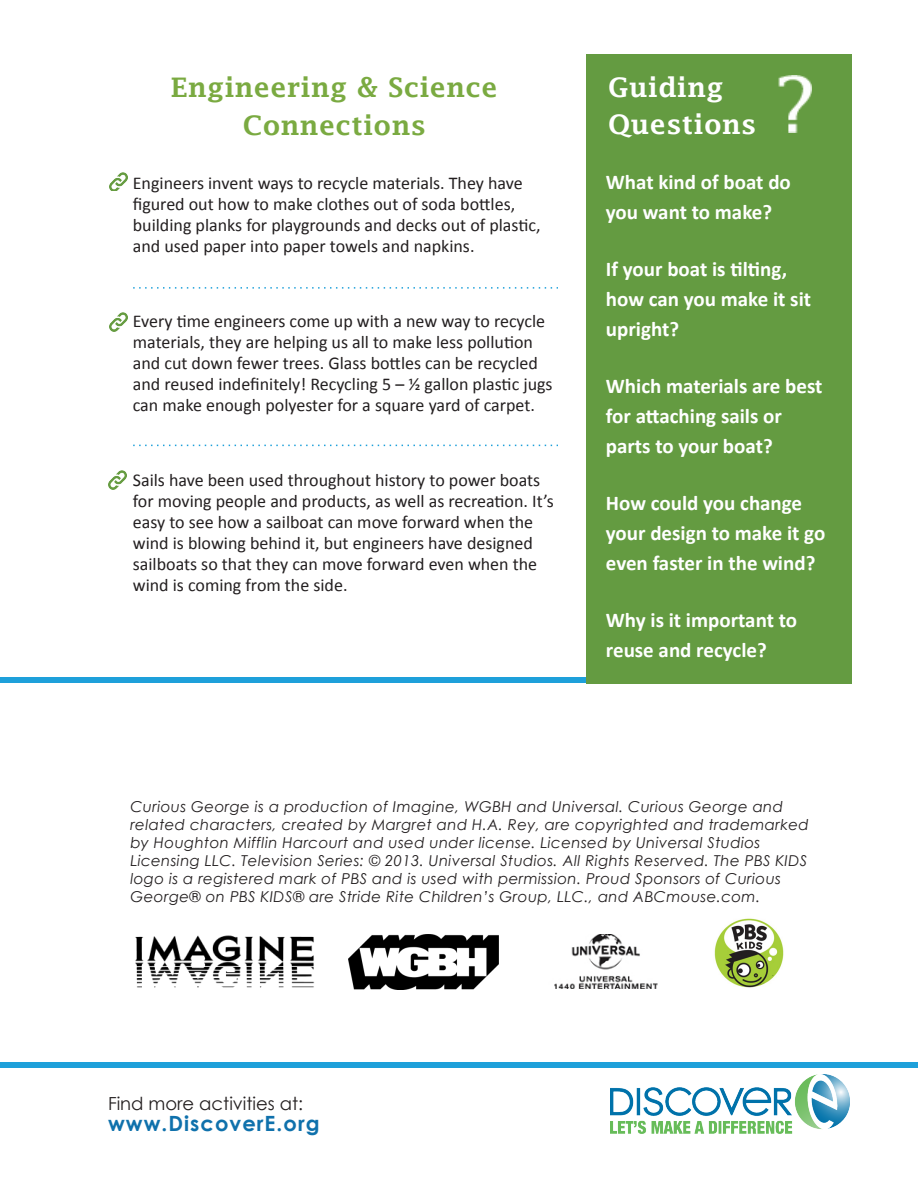
<style>
.page{position:relative;width:918px;height:1188px;background:#fff}
.page>*{position:absolute;margin:0;border:0;box-sizing:border-box;transform-origin:0 0}
.t1{font:600 27px/37.5px "Lucida Fax";letter-spacing:.02em;color:#7aaa41;text-align:center}
.t2{font:600 27px "Lucida Fax";letter-spacing:.02em;color:#fff}
.t3{font:700 21px/30px "Calibri";color:#fff}
.t4{font:700 21px "Century Gothic";letter-spacing:.05em;color:#0f71ac}
.t5{font:18px/21px "Calibri";color:#231f20}
.t6{font:18px "Century Gothic";color:#231f20}
.t7{font:italic 15px/18px "Century Gothic";letter-spacing:.025em;color:#231f20}
</style>
<div class="page">
<div style="left:0;top:1062px;width:918px;height:6px;background:#1ea0da"></div>
<div style="left:0;top:678px;width:586px;height:5px;background:#1ea0da"></div>
<div style="left:586px;top:54px;width:266px;height:629px;background:#649b41"></div>
<svg style="left:133px;top:445px;width:425px;height:1px"></svg>
<svg style="left:133px;top:287px;width:425px;height:2px"></svg>
<img style="left:610px;top:1074px;width:239px;height:60px">
<img style="left:109px;top:173px;width:18px;height:18px">
<img style="left:108px;top:471px;width:18px;height:18px">
<img style="left:109px;top:313px;width:18px;height:18px">
<img style="left:779px;top:76px;width:32px;height:56px">
<img style="left:135px;top:935px;width:180px;height:53px">
<img style="left:349px;top:934px;width:149px;height:55px">
<img style="left:714px;top:918px;width:70px;height:70px">
<img style="left:554px;top:934px;width:104px;height:54px">
<p class="t1" style="left:171px;top:69px;width:328px">Engineering &amp; Science<br>Connections</p>
<p class="t5" style="left:133px;top:172px;width:409px">Engineers invent ways to recycle materials. They have figured out how to make clothes out of soda bottles, building planks for playgrounds and decks out of plastic, and used paper into paper towels and napkins.</p>
<p class="t5" style="left:133px;top:310px;width:421px">Every time engineers come up with a new way to recycle materials, they are helping us all to make less pollution and cut down fewer trees. Glass bottles can be recycled and reused indefinitely! Recycling 5 – ½ gallon plastic jugs can make enough polyester for a square yard of carpet.</p>
<p class="t5" style="left:133px;top:469px;width:422px">Sails have been used throughout history to power boats for moving people and products, as well as recreation. It’s easy to see how a sailboat can move forward when the wind is blowing behind it, but engineers have designed sailboats so that they can move forward even when the wind is coming from the side.</p>
<p class="t2" style="left:608px;top:71px;width:117px">Guiding</p>
<p class="t2" style="left:608px;top:109px;width:150px">Questions</p>
<p class="t3" style="left:606px;top:166px;width:187px">What kind of boat do you want to make?</p>
<p class="t3" style="left:606px;top:253px;width:207px">If your boat is tilting, how can you make it sit upright?</p>
<p class="t3" style="left:606px;top:370px;width:218px">Which materials are best for attaching sails or parts to your boat?</p>
<p class="t3" style="left:606px;top:487px;width:221px">How could you change your design to make it go even faster in the wind?</p>
<p class="t3" style="left:606px;top:604px;width:193px">Why is it important to reuse and recycle?</p>
<p class="t7" style="left:130px;top:797px;width:680px">Curious George is a production of Imagine, WGBH and Universal. Curious George and related characters, created by Margret and H.A. Rey, are copyrighted and trademarked by Houghton Mifflin Harcourt and used under license. Licensed by Universal Studios Licensing LLC. Television Series: © 2013. Universal Studios. All Rights Reserved. The PBS KIDS logo is a registered mark of PBS and is used with permission. Proud Sponsors of Curious George® on PBS KIDS® are Stride Rite Children’s Group, LLC., and ABCmouse.com.</p>
<p class="t6" style="left:108px;top:1092px;width:197px">Find more activities at:</p>
<p class="t4" style="left:108px;top:1110px;width:213px">www.DiscoverE.org</p>
</div>
